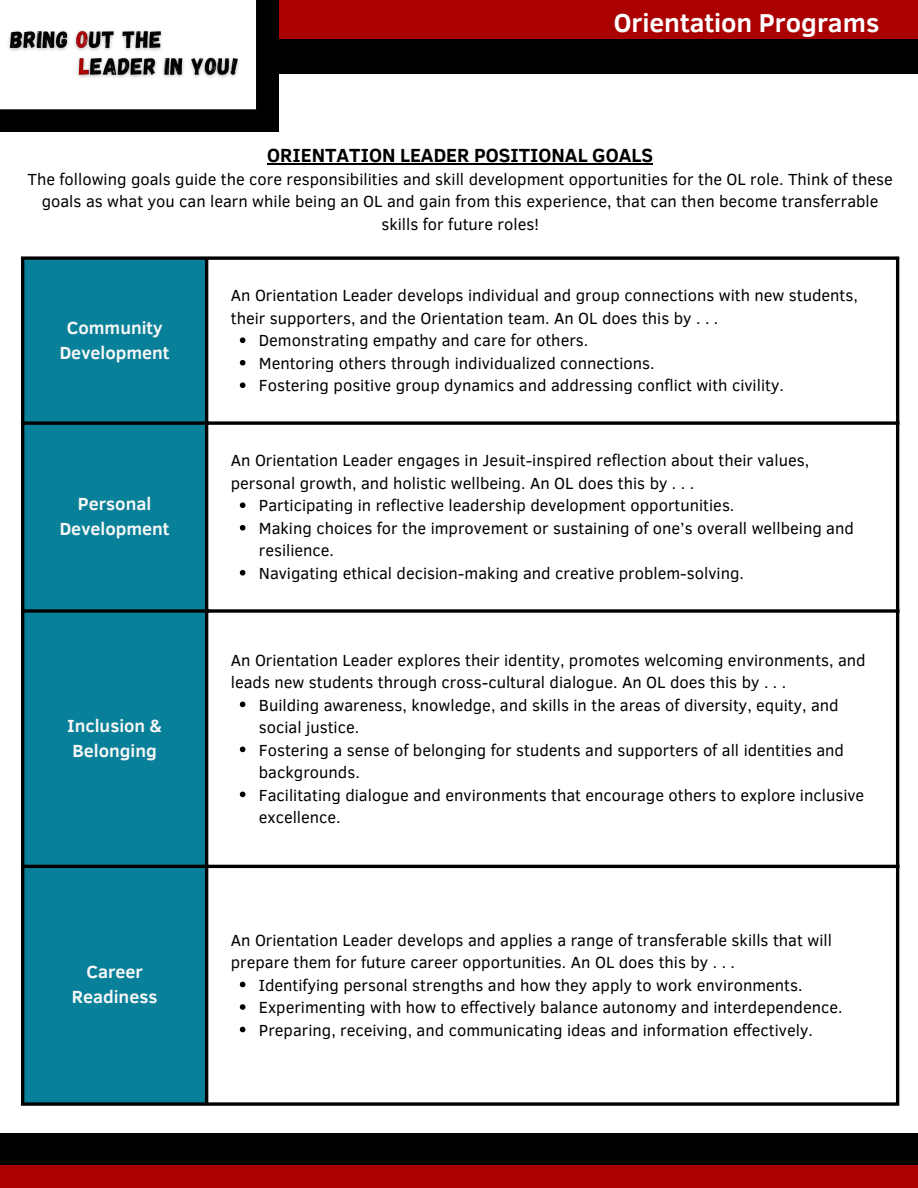
<style>
.page{position:relative;width:918px;height:1188px;background:#fff}
.page>*{position:absolute;margin:0;border:0;box-sizing:border-box;transform-origin:0 0}
.t1{font:700 26.55px "Clear Sans";color:#fff}
.t2{font:700 19.5px "Clear Sans";color:#000}
.t3{font:700 18px/24.8px "Clear Sans";color:#f7f7f7;text-align:center}
.t4{font:16.5px/22.5px "Clear Sans";color:#000}
</style>
<div class="page">
<div style="left:87px;top:39px;width:831px;height:35px;background:#000"></div>
<div style="left:0;top:1133px;width:918px;height:35px;background:#000"></div>
<div style="left:92px;top:0;width:826px;height:39px;background:#a00"></div>
<div style="left:0;top:1165px;width:918px;height:23px;background:#a00"></div>
<svg style="left:0;top:0;width:279px;height:131px"></svg>
<div style="left:24px;top:260px;width:181px;height:842px;background:#088099"></div>
<svg style="left:240px;top:337px;width:5px;height:6px"></svg>
<svg style="left:240px;top:360px;width:5px;height:6px"></svg>
<svg style="left:240px;top:382px;width:5px;height:6px"></svg>
<svg style="left:240px;top:502px;width:5px;height:6px"></svg>
<svg style="left:240px;top:525px;width:5px;height:6px"></svg>
<svg style="left:240px;top:570px;width:5px;height:6px"></svg>
<svg style="left:240px;top:702px;width:5px;height:5px"></svg>
<svg style="left:240px;top:747px;width:5px;height:5px"></svg>
<svg style="left:240px;top:792px;width:5px;height:5px"></svg>
<svg style="left:240px;top:982px;width:5px;height:5px"></svg>
<svg style="left:240px;top:1004px;width:5px;height:6px"></svg>
<svg style="left:240px;top:1027px;width:5px;height:5px"></svg>
<hr style="left:21px;top:260px;width:3px;height:842px;background:#000">
<hr style="left:205px;top:260px;width:3px;height:842px;background:#000">
<hr style="left:896px;top:260px;width:3px;height:842px;background:#000">
<svg style="left:21px;top:256px;width:878px;height:4px;background:#252626"></svg>
<svg style="left:24px;top:421px;width:872px;height:4px;background:#1f2323"></svg>
<svg style="left:24px;top:609px;width:872px;height:4px;background:#1f2323"></svg>
<hr style="left:21px;top:865px;width:878px;height:3px;background:#000">
<svg style="left:21px;top:1102px;width:878px;height:4px;background:#222425"></svg>
<hr style="left:267px;top:164px;width:386px;height:1px;background:#000">
<img style="left:4px;top:24px;width:240px;height:58px">
<p class="t1" style="left:614px;top:3px;width:267px">Orientation Programs</p>
<p class="t2" style="left:267px;top:141px;width:387px">ORIENTATION LEADER POSITIONAL GOALS</p>
<p class="t4" style="left:27px;top:167px;width:867px;text-align:center">The following goals guide the core responsibilities and skill development opportunities for the OL role. Think of these goals as what you can learn while being an OL and gain from this experience, that can then become transferrable skills for future roles!</p>
<p class="t3" style="left:60px;top:314px;width:111px">Community<br>Development</p>
<p class="t3" style="left:78px;top:491px;width:75px">Personal</p>
<p class="t3" style="left:60px;top:515px;width:111px">Development</p>
<p class="t3" style="left:67px;top:712px;width:96px;text-align:left">Inclusion &amp;<br>Belonging</p>
<p class="t3" style="left:72px;top:959px;width:87px">Career<br>Readiness</p>
<p class="t4" style="left:231px;top:284px;width:629px">An Orientation Leader develops individual and group connections with new students, their supporters, and the Orientation team. An OL does this by . . .</p>
<p class="t4" style="left:259px;top:329px;width:331px">Demonstrating empathy and care for others.</p>
<p class="t4" style="left:259px;top:351px;width:397px">Mentoring others through individualized connections.</p>
<p class="t4" style="left:259px;top:374px;width:526px">Fostering positive group dynamics and addressing conflict with civility.</p>
<p class="t4" style="left:231px;top:449px;width:580px">An Orientation Leader engages in Jesuit-inspired reflection about their values, personal growth, and holistic wellbeing. An OL does this by . . .</p>
<p class="t4" style="left:259px;top:494px;width:477px">Participating in reflective leadership development opportunities.</p>
<p class="t4" style="left:259px;top:516px;width:597px">Making choices for the improvement or sustaining of one’s overall wellbeing and resilience.</p>
<p class="t4" style="left:259px;top:561px;width:487px">Navigating ethical decision-making and creative problem-solving.</p>
<p class="t4" style="left:231px;top:648px;width:636px">An Orientation Leader explores their identity, promotes welcoming environments, and leads new students through cross-cultural dialogue. An OL does this by . . .</p>
<p class="t4" style="left:259px;top:693px;width:581px">Building awareness, knowledge, and skills in the areas of diversity, equity, and social justice.</p>
<p class="t4" style="left:259px;top:738px;width:587px">Fostering a sense of belonging for students and supporters of all identities and backgrounds.</p>
<p class="t4" style="left:259px;top:783px;width:607px">Facilitating dialogue and environments that encourage others to explore inclusive excellence.</p>
<p class="t4" style="left:231px;top:928px;width:603px">An Orientation Leader develops and applies a range of transferable skills that will prepare them for future career opportunities. An OL does this by . . .</p>
<p class="t4" style="left:259px;top:973px;width:545px">Identifying personal strengths and how they apply to work environments.</p>
<p class="t4" style="left:259px;top:995px;width:585px">Experimenting with how to effectively balance autonomy and interdependence.</p>
<p class="t4" style="left:259px;top:1018px;width:555px">Preparing, receiving, and communicating ideas and information effectively.</p>
</div>
